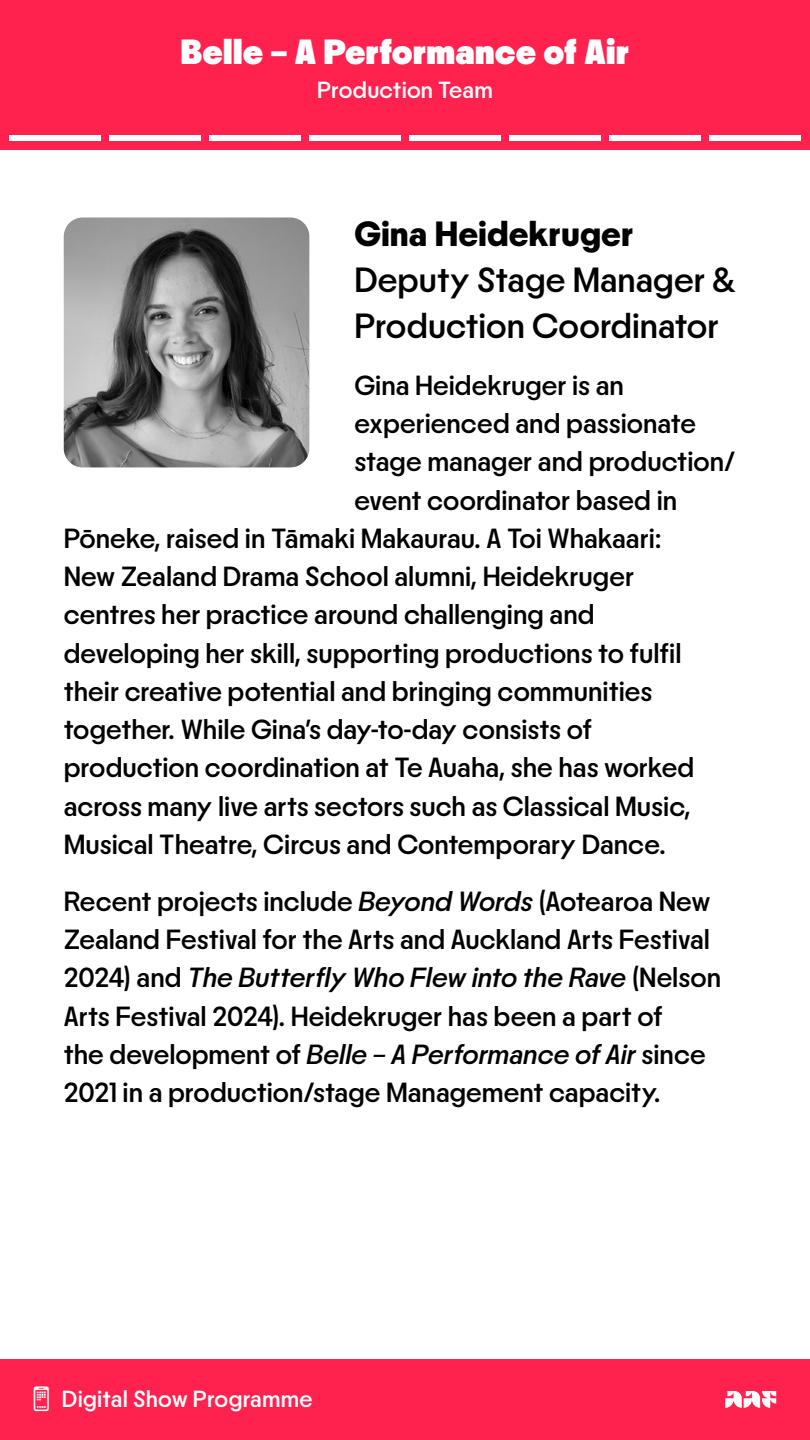
<style>
.page{position:relative;width:810px;height:1440px;background:#fff}
.page>*{position:absolute;margin:0;border:0;box-sizing:border-box;transform-origin:0 0}
.t1{font:36px/45.8px "PP Nikkei Maru";color:#000}
.t2{font:800 36px "PP Nikkei Maru";color:#fff}
.t3{font:600 36px "PP Nikkei Maru";color:#000}
.t4{font:28.5px/38.2px "PP Nikkei Maru";color:#000}
.t5{font:24px "PP Nikkei Maru";letter-spacing:.01em;color:#fff}
.s1{font-style:italic}
</style>
<div class="page">
<div style="left:0;top:0;width:810px;height:150px;background:#ff214e"></div>
<div style="left:9px;top:135px;width:91px;height:6px;background:#fff"></div>
<div style="left:109px;top:135px;width:91px;height:6px;background:#fff"></div>
<div style="left:209px;top:135px;width:91px;height:6px;background:#fff"></div>
<div style="left:309px;top:135px;width:91px;height:6px;background:#fff"></div>
<div style="left:410px;top:135px;width:91px;height:6px;background:#fff"></div>
<div style="left:510px;top:135px;width:91px;height:6px;background:#fff"></div>
<div style="left:610px;top:135px;width:91px;height:6px;background:#fff"></div>
<div style="left:710px;top:135px;width:91px;height:6px;background:#fff"></div>
<div style="left:0;top:1360px;width:810px;height:80px;background:#ff214e"></div>
<svg style="left:725px;top:1391px;width:51px;height:17px"></svg>
<img style="left:64px;top:218px;width:245px;height:249px">
<p class="t2" style="left:180px;top:30px;width:451px">Belle – A Performance of Air</p>
<p class="t5" style="left:317px;top:76px;width:177px">Production Team</p>
<p class="t3" style="left:354px;top:213px;width:281px">Gina Heidekruger</p>
<p class="t1" style="left:354px;top:257px;width:383px">Deputy Stage Manager &amp;<br>Production Coordinator</p>
<p class="t4" style="left:354px;top:366px;width:271px">Gina Heidekruger is an</p>
<p class="t4" style="left:354px;top:404px;width:343px">experienced and passionate</p>
<p class="t4" style="left:354px;top:442px;width:383px">stage manager and production/</p>
<p class="t4" style="left:354px;top:481px;width:324px">event coordinator based in</p>
<p class="t4" style="left:64px;top:519px;width:599px">Pōneke, raised in Tāmaki Makaurau. A Toi Whakaari:</p>
<p class="t4" style="left:64px;top:557px;width:572px">New Zealand Drama School alumni, Heidekruger</p>
<p class="t4" style="left:64px;top:595px;width:533px">centres her practice around challenging and</p>
<p class="t4" style="left:64px;top:634px;width:619px">developing her skill, supporting productions to fulfil</p>
<p class="t4" style="left:64px;top:672px;width:590px">their creative potential and bringing communities</p>
<p class="t4" style="left:64px;top:710px;width:530px">together. While Gina’s day-to-day consists of</p>
<p class="t4" style="left:64px;top:748px;width:632px">production coordination at Te Auaha, she has worked</p>
<p class="t4" style="left:64px;top:787px;width:628px">across many live arts sectors such as Classical Music,</p>
<p class="t4" style="left:64px;top:825px;width:604px">Musical Theatre, Circus and Contemporary Dance.</p>
<p class="t4" style="left:64px;top:882px;width:659px">Recent projects include <span class="s1">Beyond Words</span> (Aotearoa New Zealand Festival for the Arts and Auckland Arts Festival 2024) and <span class="s1">The Butterfly Who Flew into the Rave</span> (Nelson Arts Festival 2024). Heidekruger has been a part of<br>the development of <span class="s1">Belle – A Performance of Air</span> since 2021 in a production/stage Management capacity.</p>
<p class="t5" style="left:62px;top:1385px;width:252px">Digital Show Programme</p>
</div>
